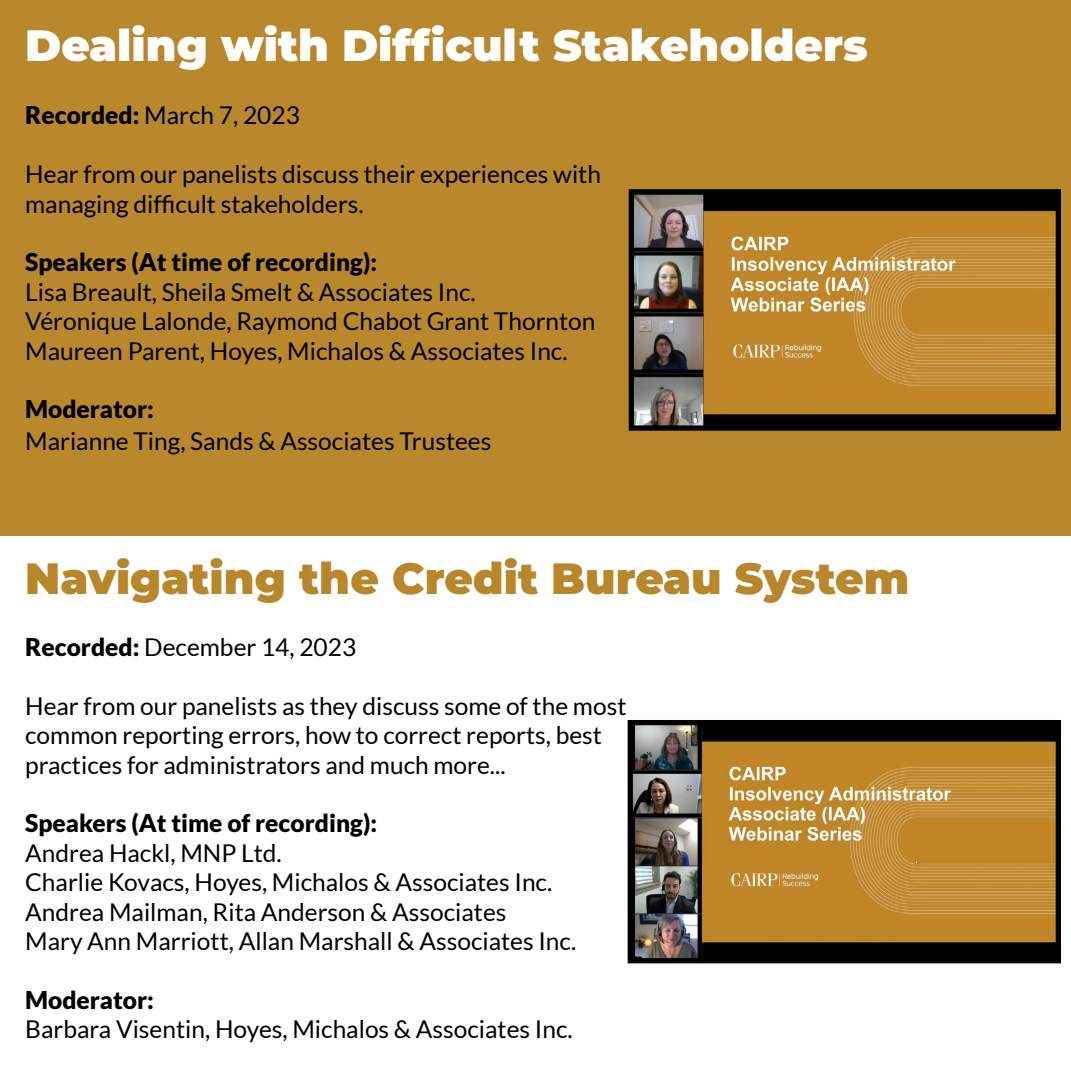
<style>
.page{position:relative;width:1071px;height:1071px;background:#fff}
.page>*{position:absolute;margin:0;border:0;box-sizing:border-box;transform-origin:0 0}
.t1{font:900 43.75px "Montserrat";color:#fff}
.t2{font:900 43.75px "Montserrat";color:#b8872c}
.t3{font:24.5px/29.4px "Lato";color:#000}
.t4{font:900 24.5px "Lato";color:#000}
.s1{font-weight:900}
</style>
<div class="page">
<div style="left:0;top:0;width:1071px;height:536px;background:#b9872c"></div>
<img style="left:635px;top:195px;width:420px;height:230px">
<div style="left:629px;top:189px;width:432px;height:242px;border:5px solid #000"></div>
<img style="left:634px;top:726px;width:421px;height:231px">
<div style="left:628px;top:720px;width:433px;height:243px;border:5px solid #000"></div>
<h1 class="t1" style="left:25px;top:13px;width:844px">Dealing with Difficult Stakeholders</h1>
<p class="t3" style="left:25px;top:101px;width:276px"><span class="s1">Recorded:</span> March 7, 2023</p>
<p class="t3" style="left:25px;top:159px;width:577px">Hear from our panelists discuss their experiences with managing difficult stakeholders.</p>
<p class="t4" style="left:25px;top:248px;width:353px">Speakers (At time of recording):</p>
<p class="t3" style="left:25px;top:277px;width:572px">Lisa Breault, Sheila Smelt &amp; Associates Inc.<br>Véronique Lalonde, Raymond Chabot Grant Thornton<br>Maureen Parent, Hoyes, Michalos &amp; Associates Inc.</p>
<p class="t4" style="left:25px;top:395px;width:130px">Moderator:</p>
<p class="t3" style="left:25px;top:426px;width:468px">Marianne Ting, Sands &amp; Associates Trustees</p>
<h1 class="t2" style="left:25px;top:545px;width:886px">Navigating the Credit Bureau System</h1>
<p class="t3" style="left:25px;top:632px;width:333px"><span class="s1">Recorded:</span> December 14, 2023</p>
<p class="t3" style="left:25px;top:691px;width:603px">Hear from our panelists as they discuss some of the most common reporting errors, how to correct reports, best practices for administrators and much more...</p>
<p class="t4" style="left:25px;top:809px;width:353px">Speakers (At time of recording):</p>
<p class="t3" style="left:25px;top:838px;width:553px">Andrea Hackl, MNP Ltd.<br>Charlie Kovacs, Hoyes, Michalos &amp; Associates Inc.<br>Andrea Mailman, Rita Anderson &amp; Associates<br>Mary Ann Marriott, Allan Marshall &amp; Associates Inc.</p>
<p class="t4" style="left:25px;top:986px;width:130px">Moderator:</p>
<p class="t3" style="left:25px;top:1014px;width:549px">Barbara Visentin, Hoyes, Michalos &amp; Associates Inc.</p>
</div>
